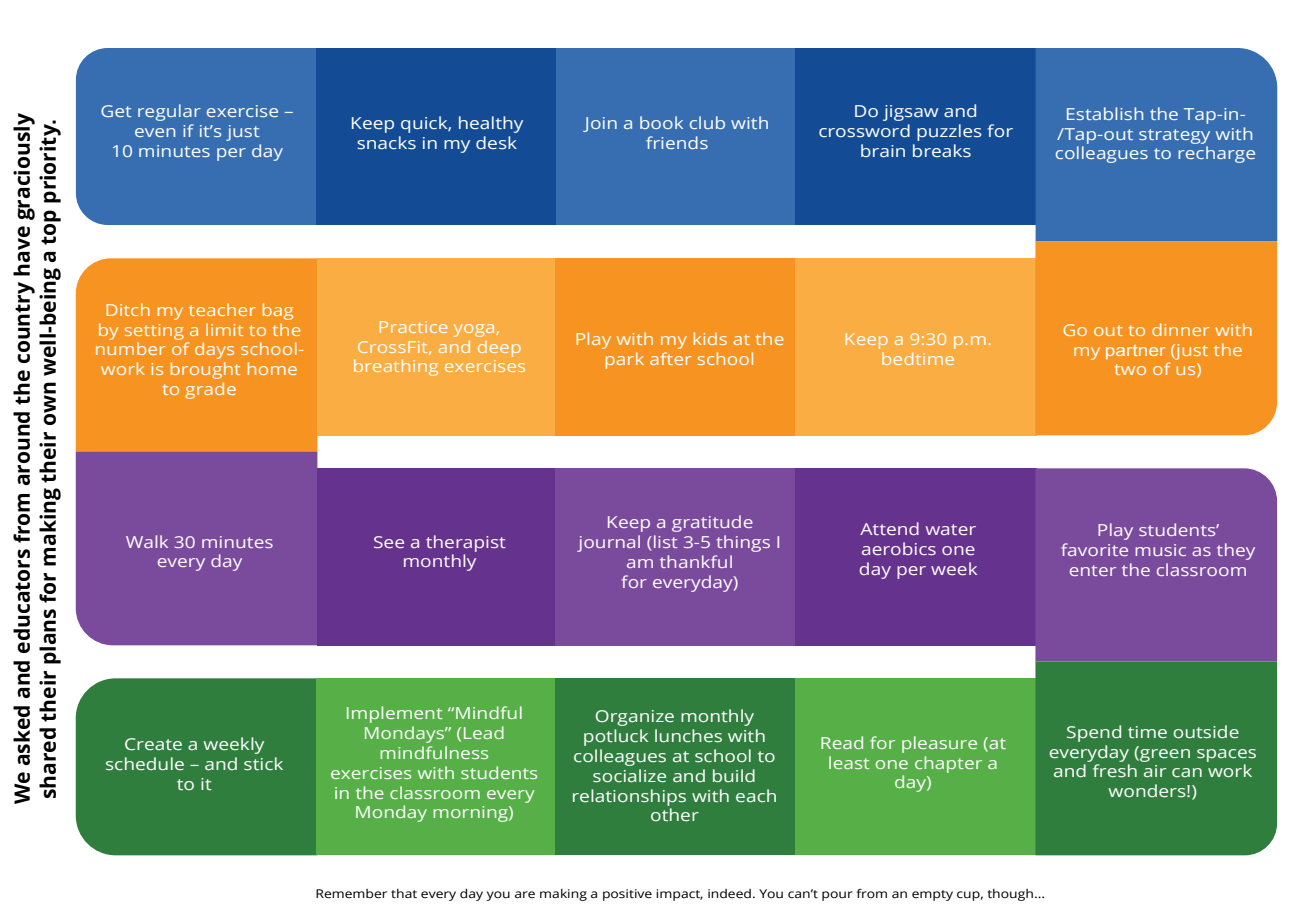
<style>
.page{position:relative;width:1296px;height:918px;background:#fff}
.page>*{position:absolute;margin:0;border:0;box-sizing:border-box;transform-origin:0 0}
.t1{font:700 21px/25.7px "Open Sans";color:#000}
.t2{font:16.5px/19.8px "Open Sans";color:#fff;text-align:center;scale:1.16 1}
.t3{font:12px "Open Sans";color:#000;scale:1.16 1}
.s1{font-family:"Arial"}
</style>
<div class="page">
<div style="left:76px;top:48px;width:240px;height:177px;background:#376eb2"></div>
<div style="left:316px;top:48px;width:241px;height:177px;background:#134c94"></div>
<div style="left:556px;top:48px;width:241px;height:177px;background:#376eb2"></div>
<div style="left:796px;top:48px;width:241px;height:177px;background:#134c94"></div>
<div style="left:317px;top:258px;width:240px;height:177px;background:#faad42"></div>
<div style="left:556px;top:258px;width:241px;height:177px;background:#f79421"></div>
<div style="left:796px;top:258px;width:241px;height:177px;background:#faad42"></div>
<svg style="left:1035px;top:48px;width:242px;height:387px;background:#97816a"></svg>
<svg style="left:76px;top:258px;width:241px;height:387px;background:#b87060"></svg>
<div style="left:317px;top:468px;width:240px;height:177px;background:#65338d"></div>
<div style="left:556px;top:468px;width:241px;height:177px;background:#7a4b9d"></div>
<div style="left:796px;top:468px;width:241px;height:177px;background:#65338d"></div>
<div style="left:76px;top:678px;width:240px;height:177px;background:#307e3e"></div>
<div style="left:316px;top:678px;width:241px;height:177px;background:#56af47"></div>
<div style="left:556px;top:678px;width:241px;height:177px;background:#307e3e"></div>
<div style="left:796px;top:678px;width:241px;height:177px;background:#56af47"></div>
<svg style="left:1035px;top:468px;width:242px;height:387px;background:#56656e"></svg>
<p class="t1" style="left:9px;top:804px;width:692px;rotate:-90deg">We asked and educators from around the country have graciously shared their plans for making their own well-being a top priority<span class="s1">.</span></p>
<p class="t2" style="left:100px;top:101px;width:168px">Get regular exercise – even if it’s just<br>10 minutes per day</p>
<p class="t2" style="left:350px;top:113px;width:151px">Keep quick, healthy snacks in my desk</p>
<p class="t2" style="left:585px;top:113px;width:161px">Join a book club with friends</p>
<p class="t2" style="left:818px;top:101px;width:169px">Do jigsaw and crossword puzzles for brain breaks</p>
<p class="t2" style="left:1055px;top:103px;width:175px">Establish the Tap-in-/Tap-out strategy with colleagues to recharge</p>
<p class="t2" style="left:94px;top:299px;width:183px">Ditch my teacher bag by setting a limit to the number of days school&shy;work is brought home to grade</p>
<p class="t2" style="left:352px;top:317px;width:151px">Practice yoga,<br>CrossFit, and deep breathing exercises</p>
<p class="t2" style="left:575px;top:329px;width:182px">Play with my kids at the park after school</p>
<p class="t2" style="left:844px;top:329px;width:129px">Keep a 9:30 p.m. bedtime</p>
<p class="t2" style="left:1063px;top:320px;width:166px">Go out to dinner with my <span class="s1">partner</span> (just the two of us)</p>
<p class="t2" style="left:126px;top:531px;width:129px">Walk 30 minutes every day</p>
<p class="t2" style="left:373px;top:531px;width:116px">See a therapist monthly</p>
<p class="t2" style="left:579px;top:512px;width:176px">Keep a gratitude journal (list 3-5 things I am thankful<br>for everyday)</p>
<p class="t2" style="left:859px;top:519px;width:104px;text-align:left">Attend water aerobics one day per week</p>
<p class="t2" style="left:1061px;top:520px;width:169px">Play students’ favorite music as they enter the classroom</p>
<p class="t2" style="left:105px;top:734px;width:155px">Create a weekly schedule – and stick to it</p>
<p class="t2" style="left:330px;top:703px;width:181px">Implement “Mindful<br>Mondays” (Lead mindfulness<br>exercises with students in the classroom every<br>Monday morning)</p>
<p class="t2" style="left:571px;top:706px;width:179px">Organize monthly potluck lunches with colleagues at school to socialize and build relationships with each other</p>
<p class="t2" style="left:820px;top:732px;width:162px">Read for pleasure (at least one chapter a day)</p>
<p class="t2" style="left:1049px;top:721px;width:181px">Spend time outside everyday (green spaces and fresh air can work wonders!)</p>
<p class="t3" style="left:315px;top:885px;width:631px">Remember that every day you are making a positive impact, indeed. You can’t pour from an empty cup, though...</p>
</div>
